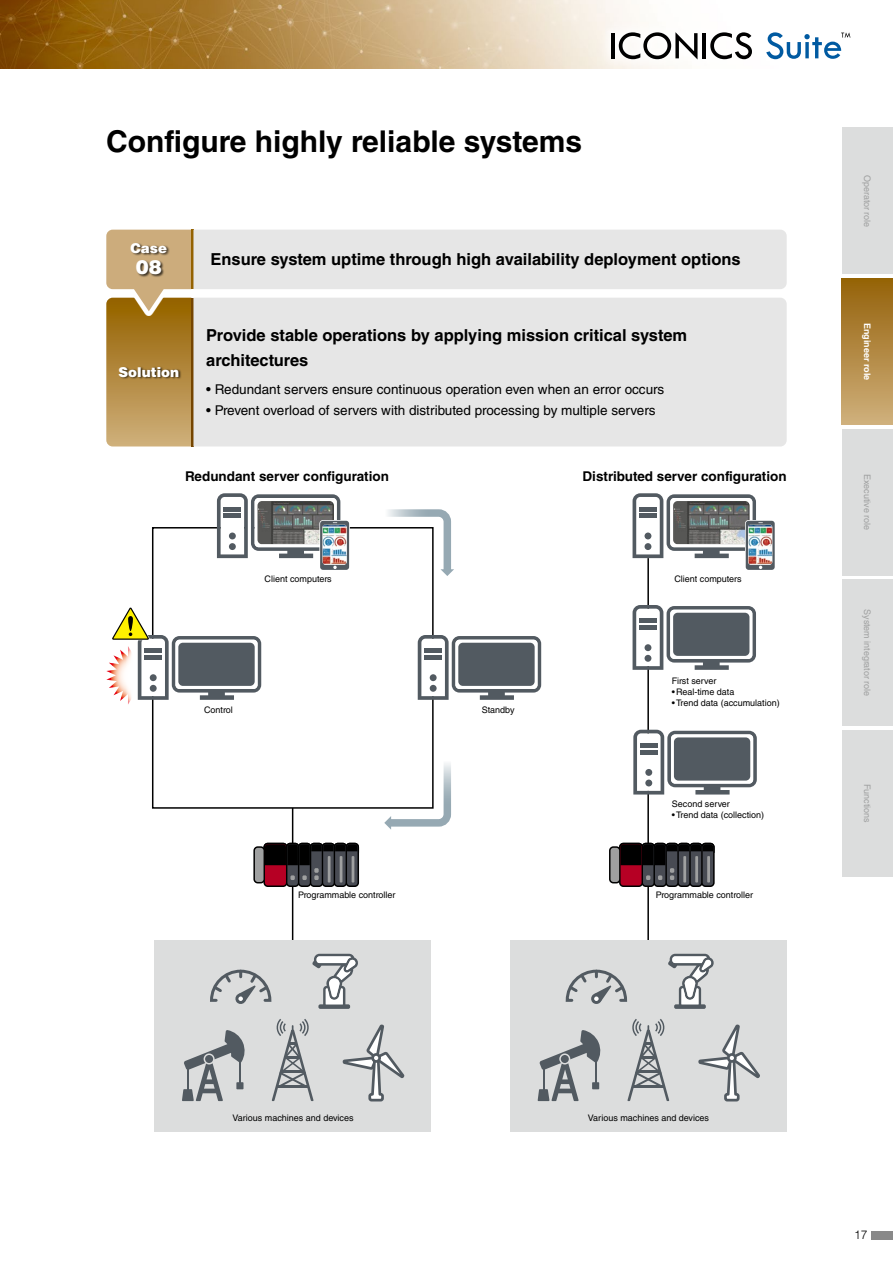
<style>
.page{position:relative;width:893px;height:1263px;background:#fff}
.page>*{position:absolute;margin:0;border:0;box-sizing:border-box;transform-origin:0 0}
.t1{font:700 30px "Helvetica LT Std";color:#000}
.t2{font:900 19.5px "Helvetica LT Std";color:#fff}
.t3{font:700 16.5px/24.8px "Helvetica LT Std";color:#000}
.t4{font:13.5px "Helvetica LT Std";color:#000}
.t5{font:700 13.5px "Helvetica LT Std";color:#000}
.t6{font:900 13.5px "Helvetica LT Std";color:#fff}
.t7{font:300 12px "Helvetica LT Std";color:#000}
.t8{font:9px "Helvetica LT Std";color:#000}
.t9{font:9px "Helvetica LT Std";color:#9fa0a0}
.t10{font:700 9px "Helvetica LT Std";color:#fff}
</style>
<div class="page">
<svg style="left:152px;top:526px;width:282px;height:283px"></svg>
<hr style="left:292px;top:808px;width:1px;height:132px;background:#000">
<hr style="left:647px;top:558px;width:2px;height:382px;background:#000">
<div style="left:155px;top:940px;width:276px;height:192px;background:#dcdddd"></div>
<div style="left:510px;top:940px;width:276px;height:192px;background:#dcdddd"></div>
<svg style="left:312px;top:954px;width:46px;height:55px"></svg>
<svg style="left:342px;top:1024px;width:63px;height:78px"></svg>
<div style="left:373px;top:1054px;width:7px;height:7px;background:#fff;border-radius:50%"></div>
<div style="left:371px;top:1053px;width:10px;height:10px;border:3px solid #525a61;border-radius:50%"></div>
<svg style="left:210px;top:969px;width:62px;height:35px"></svg>
<svg style="left:182px;top:1030px;width:63px;height:71px"></svg>
<svg style="left:272px;top:1019px;width:42px;height:82px"></svg>
<svg style="left:668px;top:954px;width:46px;height:55px"></svg>
<svg style="left:698px;top:1024px;width:62px;height:78px"></svg>
<div style="left:728px;top:1054px;width:7px;height:7px;background:#fff;border-radius:50%"></div>
<div style="left:727px;top:1053px;width:10px;height:10px;border:3px solid #525a61;border-radius:50%"></div>
<svg style="left:565px;top:969px;width:63px;height:35px"></svg>
<svg style="left:538px;top:1030px;width:63px;height:71px"></svg>
<svg style="left:627px;top:1019px;width:42px;height:82px"></svg>
<div style="left:253px;top:846px;width:12px;height:37px;border:3px solid #000;border-radius:3px"></div>
<div style="left:255px;top:848px;width:9px;height:34px;background:#9fa0a0;border-radius:3px"></div>
<svg style="left:262px;top:841px;width:98px;height:47px"></svg>
<div style="left:609px;top:846px;width:12px;height:37px;border:3px solid #000;border-radius:3px"></div>
<div style="left:610px;top:848px;width:9px;height:34px;background:#9fa0a0;border-radius:3px"></div>
<svg style="left:618px;top:841px;width:97px;height:47px"></svg>
<img style="left:217px;top:493px;width:134px;height:78px">
<img style="left:633px;top:493px;width:142px;height:78px">
<svg style="left:377px;top:509px;width:77px;height:69px"></svg>
<svg style="left:383px;top:752px;width:68px;height:78px"></svg>
<svg style="left:418px;top:635px;width:123px;height:65px"></svg>
<div style="left:430px;top:685px;width:7px;height:7px;background:#525a61;border-radius:50%"></div>
<div style="left:424px;top:648px;width:18px;height:5px;background:#525a61"></div>
<div style="left:424px;top:655px;width:18px;height:5px;background:#525a61"></div>
<svg style="left:455px;top:640px;width:82px;height:49px"></svg>
<div style="left:458px;top:643px;width:77px;height:43px;background:#525a61;border-radius:5px"></div>
<svg style="left:633px;top:605px;width:123px;height:65px"></svg>
<div style="left:644px;top:655px;width:7px;height:7px;background:#525a61;border-radius:50%"></div>
<div style="left:639px;top:618px;width:18px;height:5px;background:#525a61"></div>
<div style="left:639px;top:625px;width:18px;height:5px;background:#525a61"></div>
<svg style="left:670px;top:610px;width:82px;height:49px"></svg>
<div style="left:673px;top:613px;width:76px;height:43px;background:#525a61;border-radius:5px"></div>
<svg style="left:633px;top:730px;width:124px;height:64px"></svg>
<div style="left:645px;top:779px;width:7px;height:7px;background:#525a61;border-radius:50%"></div>
<div style="left:640px;top:743px;width:18px;height:5px;background:#525a61"></div>
<hr style="left:640px;top:750px;width:18px;height:4px;background:#525a61">
<div style="left:671px;top:734px;width:82px;height:50px;background:#fff;border-radius:4px"></div>
<div style="left:674px;top:737px;width:76px;height:44px;background:#525a61;border-radius:5px"></div>
<svg style="left:106px;top:605px;width:155px;height:101px"></svg>
<svg style="left:106px;top:230px;width:681px;height:216px"></svg>
<div style="left:131px;top:243px;width:39px;height:35px;background:#000;opacity:.7"></div>
<div style="left:119px;top:366px;width:63px;height:14px;background:#000;opacity:.7"></div>
<img style="left:0;top:0;width:636px;height:68px">
<div style="left:842px;top:128px;width:51px;height:146px;background:#dcdddd"></div>
<div style="left:842px;top:278px;width:51px;height:147px;background:linear-gradient(to bottom,#946208,#d0b07d)"></div>
<div style="left:842px;top:730px;width:51px;height:147px;background:#dcdddd"></div>
<div style="left:842px;top:579px;width:51px;height:147px;background:#dcdddd"></div>
<div style="left:842px;top:429px;width:51px;height:146px;background:#dcdddd"></div>
<div style="left:872px;top:1231px;width:21px;height:8px;background:#898989"></div>
<div style="left:596px;top:18px;width:269px;height:56px;background:#fff"></div>
<hr style="left:611px;top:33px;width:3px;height:25px;background:#000">
<svg style="left:619px;top:32px;width:78px;height:28px"></svg>
<hr style="left:703px;top:33px;width:3px;height:25px;background:#000">
<svg style="left:710px;top:32px;width:42px;height:27px"></svg>
<svg style="left:766px;top:32px;width:84px;height:27px"></svg>
<h1 class="t1" style="left:106px;top:124px;width:477px">Configure highly reliable systems</h1>
<h3 class="t6" style="left:130px;top:239px;width:38px">Case</h3>
<h2 class="t2" style="left:136px;top:254px;width:28px">08</h2>
<h3 class="t3" style="left:210px;top:246px;width:532px">Ensure system uptime through high availability deployment options</h3>
<h3 class="t6" style="left:118px;top:363px;width:62px">Solution</h3>
<h3 class="t3" style="left:206px;top:322px;width:482px">Provide stable operations by applying mission critical system architectures</h3>
<h3 class="t4" style="left:206px;top:382px;width:459px">• Redundant servers ensure continuous operation even when an error occurs</h3>
<h3 class="t4" style="left:206px;top:402px;width:451px">• Prevent overload of servers with distributed processing by multiple servers</h3>
<h3 class="t5" style="left:185px;top:468px;width:205px">Redundant server configuration</h3>
<h3 class="t5" style="left:583px;top:468px;width:206px">Distributed server configuration</h3>
<p class="t8" style="left:264px;top:573px;width:69px">Client computers</p>
<p class="t8" style="left:204px;top:705px;width:30px">Control</p>
<p class="t8" style="left:482px;top:705px;width:34px">Standby</p>
<p class="t8" style="left:298px;top:890px;width:99px">Programmable controller</p>
<p class="t8" style="left:674px;top:574px;width:69px">Client computers</p>
<p class="t8" style="left:672px;top:675px;width:46px">First server</p>
<p class="t8" style="left:672px;top:686px;width:64px">•Real-time data</p>
<p class="t8" style="left:672px;top:698px;width:109px">•Trend data (accumulation)</p>
<p class="t8" style="left:672px;top:798px;width:60px">Second server</p>
<p class="t8" style="left:672px;top:810px;width:94px">•Trend data (collection)</p>
<p class="t8" style="left:656px;top:890px;width:99px">Programmable controller</p>
<p class="t9" style="left:873px;top:175px;width:54px;rotate:90deg">Operator role</p>
<p class="t10" style="left:873px;top:323px;width:59px;rotate:90deg">Engineer role</p>
<p class="t9" style="left:873px;top:474px;width:57px;rotate:90deg">Executive role</p>
<p class="t9" style="left:873px;top:609px;width:88px;rotate:90deg">System integrator role</p>
<p class="t9" style="left:873px;top:784px;width:40px;rotate:90deg">Functions</p>
<p class="t8" style="left:232px;top:1112px;width:123px">Various machines and devices</p>
<p class="t8" style="left:588px;top:1112px;width:123px">Various machines and devices</p>
<h3 class="t7" style="left:854px;top:1227px;width:15px">17</h3>
</div>
